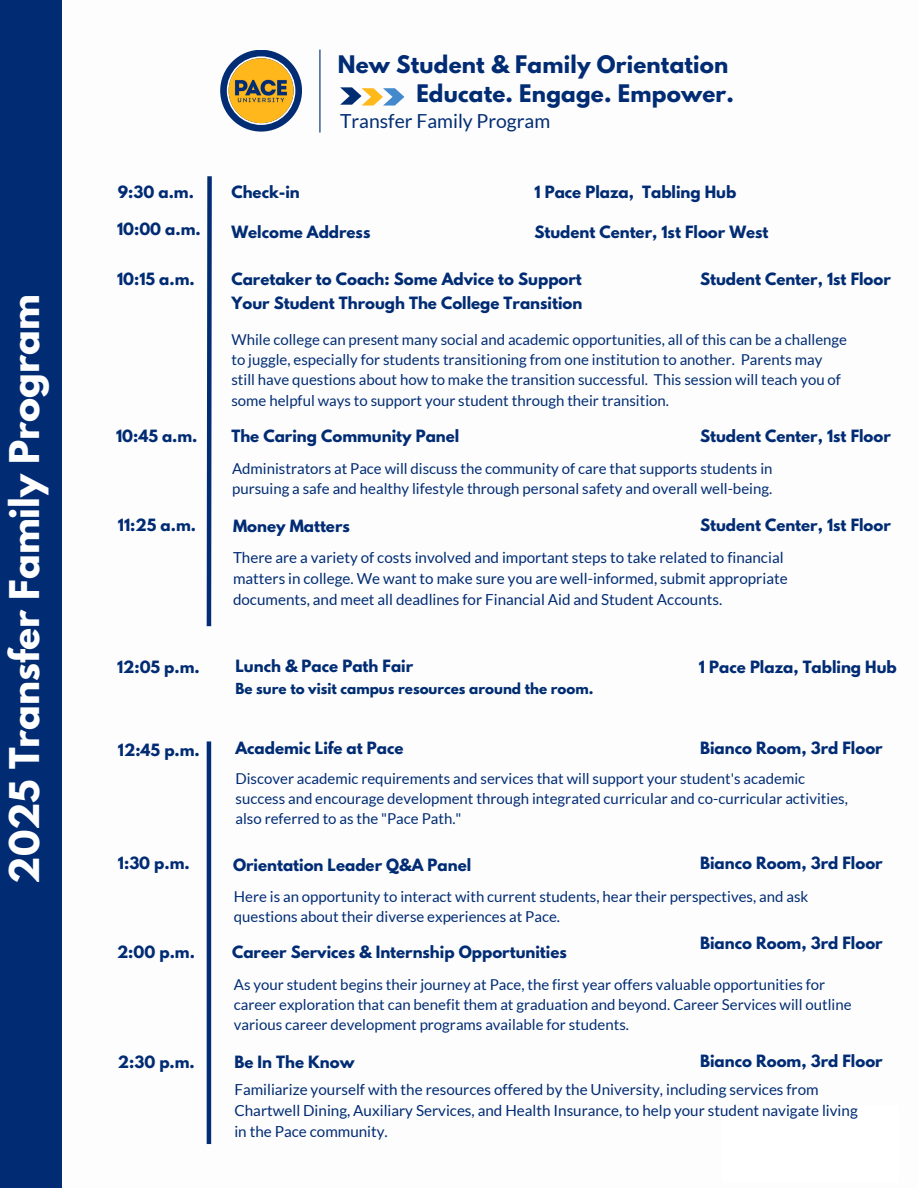
<style>
.page{position:relative;width:918px;height:1188px;background:#fff}
.page>*{position:absolute;margin:0;border:0;box-sizing:border-box;transform-origin:0 0}
.t1{font:700 36.3px "League Spartan";color:#fff}
.t2{font:700 21.45px "League Spartan";letter-spacing:.01em;color:#012c74}
.t3{font:19.35px "Lato";color:#022d74}
.t4{font:15.15px/21.1px "Lato";color:#012c74}
.t5{font:700 15px "League Spartan";color:#012c74}
.t6{font:15px/20.2px "Lato";color:#022d74}
.t7{font:15px/20.2px "Lato";color:#012c74}
.t8{font:700 13.5px "League Spartan";color:#002d72}
</style>
<div class="page">
<svg style="left:206px;top:176px;width:6px;height:451px;background:#406196"></svg>
<hr style="left:207px;top:741px;width:4px;height:403px;background:#022d74">
<div style="left:0;top:0;width:61px;height:1188px;background:#012c74"></div>
<svg style="left:220px;top:50px;width:82px;height:82px"></svg>
<hr style="left:319px;top:50px;width:1px;height:82px;background:#012c74">
<svg style="left:340px;top:87px;width:64px;height:19px"></svg>
<h4 class="t1" style="left:6px;top:884px;width:591px;rotate:-90deg">2025 Transfer Family Program</h4>
<p class="t2" style="left:338px;top:54px;width:392px">New Student &amp; Family Orientation</p>
<h4 class="t2" style="left:416px;top:82px;width:319px">Educate. Engage. Empower.</h4>
<p class="t3" style="left:340px;top:109px;width:212px">Transfer Family Program</p>
<p class="t5" style="left:118px;top:185px;width:78px">9:30 a.m.</p>
<p class="t5" style="left:534px;top:185px;width:203px">1 Pace Plaza, Tabling Hub</p>
<h4 class="t5" style="left:231px;top:185px;width:70px">Check-in</h4>
<h4 class="t5" style="left:231px;top:224px;width:140px">Welcome Address</h4>
<h1 class="t5" style="left:117px;top:221px;width:85px">10:00 a.m.</h1>
<p class="t5" style="left:534px;top:224px;width:236px">Student Center, 1st Floor West</p>
<h3 class="t5" style="left:117px;top:272px;width:79px">10:15 a.m.</h3>
<h4 class="t5" style="left:231px;top:272px;width:352px">Caretaker to Coach: Some Advice to Support</h4>
<h4 class="t5" style="left:700px;top:272px;width:192px">Student Center, 1st Floor</h4>
<p class="t5" style="left:231px;top:296px;width:352px">Your Student Through The College Transition</p>
<p class="t6" style="left:231px;top:329px;width:617px">While college can present many social and academic opportunities, all of this can be a challenge to juggle, especially for students transitioning from one institution to another. Parents may still have questions about how to make the transition successful. This session will teach you of some helpful ways to support your student through their transition.</p>
<h4 class="t5" style="left:116px;top:429px;width:83px">10:45 a.m.</h4>
<h4 class="t5" style="left:231px;top:429px;width:229px">The Caring Community Panel</h4>
<h4 class="t5" style="left:700px;top:429px;width:192px">Student Center, 1st Floor</h4>
<h5 class="t7" style="left:232px;top:458px;width:542px">Administrators at Pace will discuss the community of care that supports students in pursuing a safe and healthy lifestyle through personal safety and overall well-being.</h5>
<h4 class="t5" style="left:118px;top:518px;width:80px">11:25 a.m.</h4>
<h5 class="t5" style="left:233px;top:518px;width:118px">Money Matters</h5>
<h4 class="t5" style="left:700px;top:517px;width:192px">Student Center, 1st Floor</h4>
<h4 class="t4" style="left:233px;top:547px;width:556px">There are a variety of costs involved and important steps to take related to financial matters in college. We want to make sure you are well-informed, submit appropriate documents, and meet all deadlines for Financial Aid and Student Accounts.</h4>
<h4 class="t5" style="left:117px;top:660px;width:84px">12:05 p.m.</h4>
<h4 class="t5" style="left:235px;top:658px;width:179px">Lunch &amp; Pace Path Fair</h4>
<h4 class="t8" style="left:235px;top:682px;width:359px">Be sure to visit campus resources around the room.</h4>
<p class="t5" style="left:699px;top:660px;width:199px">1 Pace Plaza, Tabling Hub</p>
<h4 class="t5" style="left:118px;top:742px;width:83px">12:45 p.m.</h4>
<h5 class="t5" style="left:235px;top:740px;width:170px">Academic Life at Pace</h5>
<h4 class="t7" style="left:235px;top:768px;width:614px">Discover academic requirements and services that will support your student's academic success and encourage development through integrated curricular and co-curricular activities, also referred to as the "Pace Path."</h4>
<h4 class="t5" style="left:700px;top:740px;width:184px">Bianco Room, 3rd Floor</h4>
<h5 class="t5" style="left:700px;top:855px;width:184px">Bianco Room, 3rd Floor</h5>
<h4 class="t5" style="left:118px;top:856px;width:73px">1:30 p.m.</h4>
<h4 class="t5" style="left:233px;top:857px;width:240px">Orientation Leader Q&amp;A Panel</h4>
<h4 class="t7" style="left:234px;top:886px;width:576px">Here is an opportunity to interact with current students, hear their perspectives, and ask questions about their diverse experiences at Pace.</h4>
<h5 class="t5" style="left:117px;top:945px;width:79px">2:00 p.m.</h5>
<h4 class="t5" style="left:232px;top:945px;width:336px">Career Services &amp; Internship Opportunities</h4>
<h4 class="t6" style="left:234px;top:974px;width:619px">As your student begins their journey at Pace, the first year offers valuable opportunities for career exploration that can benefit them at graduation and beyond. Career Services will outline various career development programs available for students.</h4>
<h4 class="t5" style="left:118px;top:1054px;width:78px">2:30 p.m.</h4>
<h4 class="t5" style="left:700px;top:936px;width:184px">Bianco Room, 3rd Floor</h4>
<h4 class="t5" style="left:700px;top:1053px;width:184px">Bianco Room, 3rd Floor</h4>
<h4 class="t5" style="left:234px;top:1054px;width:122px">Be In The Know</h4>
<h4 class="t4" style="left:234px;top:1079px;width:625px">Familiarize yourself with the resources offered by the University, including services from<br>Chartwell Dining, Auxiliary Services, and Health Insurance, to help your student navigate living in the Pace community.</h4>
</div>
